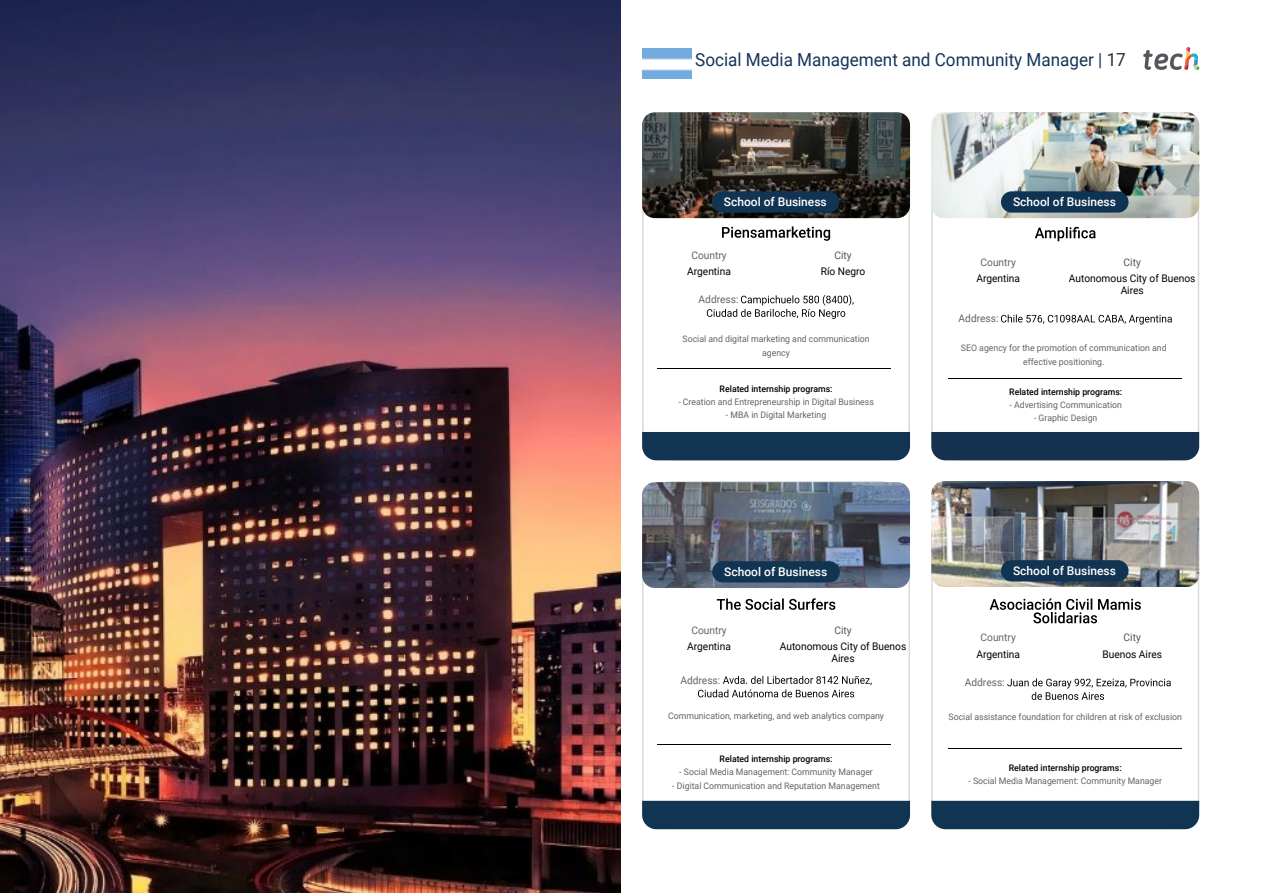
<style>
.page{position:relative;width:1263px;height:893px;background:#fff}
.page>*{position:absolute;margin:0;border:0;box-sizing:border-box;transform-origin:0 0}
.t1{font:18px "Roboto";color:#153559;scale:.95 1}
.t2{font:500 12px "Roboto";color:#fff}
.t3{font:10.5px/12px "Roboto";color:#000;text-align:center}
.t4{font:10.5px "Roboto";color:#61646a}
.t5{font:10.5px "Roboto";color:#52555b}
.t6{font:9px/13.5px "Roboto";color:#61646a;text-align:center}
.t7{font:500 9px "Roboto";color:#000}
.s1{color:#312e20}
</style>
<div class="page">
<img style="left:0;top:0;width:621px;height:893px">
<svg style="left:1143px;top:47px;width:56px;height:23px"></svg>
<svg style="left:642px;top:136px;width:269px;height:325px"></svg>
<img style="left:642px;top:112px;width:268px;height:106px">
<div style="left:712px;top:191px;width:127px;height:22px;background:#113452;border-radius:11px"></div>
<div style="left:642px;top:432px;width:268px;height:28px;background:#113452"></div>
<hr style="left:657px;top:369px;width:234px;height:1px;background:#000">
<svg style="left:722px;top:226px;width:108px;height:15px"></svg>
<svg style="left:707px;top:295px;width:146px;height:24px"></svg>
<svg style="left:931px;top:124px;width:269px;height:337px"></svg>
<img style="left:931px;top:112px;width:268px;height:106px">
<div style="left:1001px;top:191px;width:127px;height:22px;background:#0f3352;border-radius:11px"></div>
<hr style="left:948px;top:379px;width:234px;height:1px;background:#000">
<svg style="left:1035px;top:227px;width:61px;height:14px"></svg>
<svg style="left:1001px;top:315px;width:171px;height:10px"></svg>
<div style="left:931px;top:432px;width:268px;height:28px;background:#16314f"></div>
<svg style="left:642px;top:481px;width:269px;height:349px"></svg>
<div style="left:642px;top:801px;width:268px;height:28px;background:#113452"></div>
<hr style="left:657px;top:744px;width:234px;height:1px;background:#000">
<svg style="left:717px;top:598px;width:118px;height:12px"></svg>
<svg style="left:698px;top:676px;width:174px;height:21px"></svg>
<img style="left:642px;top:482px;width:268px;height:106px">
<div style="left:712px;top:561px;width:128px;height:21px;background:#113452;border-radius:11px"></div>
<svg style="left:931px;top:492px;width:269px;height:338px"></svg>
<img style="left:931px;top:481px;width:268px;height:106px">
<div style="left:1001px;top:560px;width:127px;height:21px;background:#113452;border-radius:11px"></div>
<div style="left:931px;top:801px;width:268px;height:28px;background:#113452"></div>
<hr style="left:948px;top:748px;width:234px;height:1px;background:#000">
<svg style="left:990px;top:598px;width:151px;height:25px"></svg>
<svg style="left:1007px;top:678px;width:164px;height:22px"></svg>
<h1 class="t1" style="left:695px;top:47px;width:455px">Social Media Management and Community Manager | <span class="s1">17</span></h1>
<h2 class="t2" style="left:724px;top:194px;width:104px">School of Business</h2>
<p class="t4" style="left:691px;top:247px;width:37px">Country</p>
<p class="t3" style="left:687px;top:265px;width:45px">Argentina</p>
<p class="t5" style="left:834px;top:247px;width:19px">City</p>
<p class="t3" style="left:821px;top:265px;width:46px">Río Negro</p>
<p class="t4" style="left:699px;top:292px;width:41px">Address:</p>
<p class="t6" style="left:683px;top:332px;width:188px">Social and digital marketing and communication agency</p>
<p class="t7" style="left:720px;top:382px;width:114px">Related internship programs:</p>
<p class="t6" style="left:678px;top:394px;width:197px">- Creation and Entrepreneurship in Digital Business</p>
<p class="t6" style="left:726px;top:408px;width:102px">- MBA in Digital Marketing</p>
<h2 class="t2" style="left:1013px;top:194px;width:104px">School of Business</h2>
<p class="t4" style="left:980px;top:255px;width:37px">Country</p>
<p class="t3" style="left:976px;top:272px;width:45px">Argentina</p>
<p class="t5" style="left:1123px;top:255px;width:19px">City</p>
<p class="t3" style="left:1069px;top:272px;width:128px">Autonomous City of Buenos<br>Aires</p>
<p class="t4" style="left:958px;top:311px;width:41px">Address:</p>
<p class="t6" style="left:961px;top:341px;width:207px">SEO agency for the promotion of communication and effective positioning.</p>
<p class="t7" style="left:1009px;top:385px;width:114px">Related internship programs:</p>
<p class="t6" style="left:1009px;top:398px;width:114px">- Advertising Communication</p>
<p class="t6" style="left:1034px;top:411px;width:65px">- Graphic Design</p>
<h2 class="t2" style="left:724px;top:564px;width:104px">School of Business</h2>
<h2 class="t2" style="left:1013px;top:563px;width:104px">School of Business</h2>
<p class="t4" style="left:691px;top:622px;width:37px">Country</p>
<p class="t3" style="left:687px;top:640px;width:45px">Argentina</p>
<p class="t5" style="left:834px;top:622px;width:19px">City</p>
<p class="t3" style="left:780px;top:640px;width:128px">Autonomous City of Buenos<br>Aires</p>
<p class="t4" style="left:680px;top:673px;width:41px">Address:</p>
<p class="t6" style="left:668px;top:709px;width:218px">Communication, marketing, and web analytics company</p>
<p class="t7" style="left:720px;top:753px;width:114px">Related internship programs:</p>
<p class="t6" style="left:679px;top:765px;width:195px">- Social Media Management: Community Manager</p>
<p class="t6" style="left:672px;top:778px;width:209px">- Digital Communication and Reputation Management</p>
<p class="t4" style="left:980px;top:630px;width:37px">Country</p>
<p class="t3" style="left:976px;top:647px;width:45px">Argentina</p>
<p class="t5" style="left:1123px;top:630px;width:19px">City</p>
<p class="t3" style="left:1102px;top:647px;width:61px">Buenos Aires</p>
<p class="t4" style="left:965px;top:675px;width:41px">Address:</p>
<p class="t6" style="left:948px;top:710px;width:235px">Social assistance foundation for children at risk of exclusion</p>
<p class="t7" style="left:1009px;top:762px;width:114px">Related internship programs:</p>
<p class="t6" style="left:968px;top:774px;width:195px">- Social Media Management: Community Manager</p>
</div>
